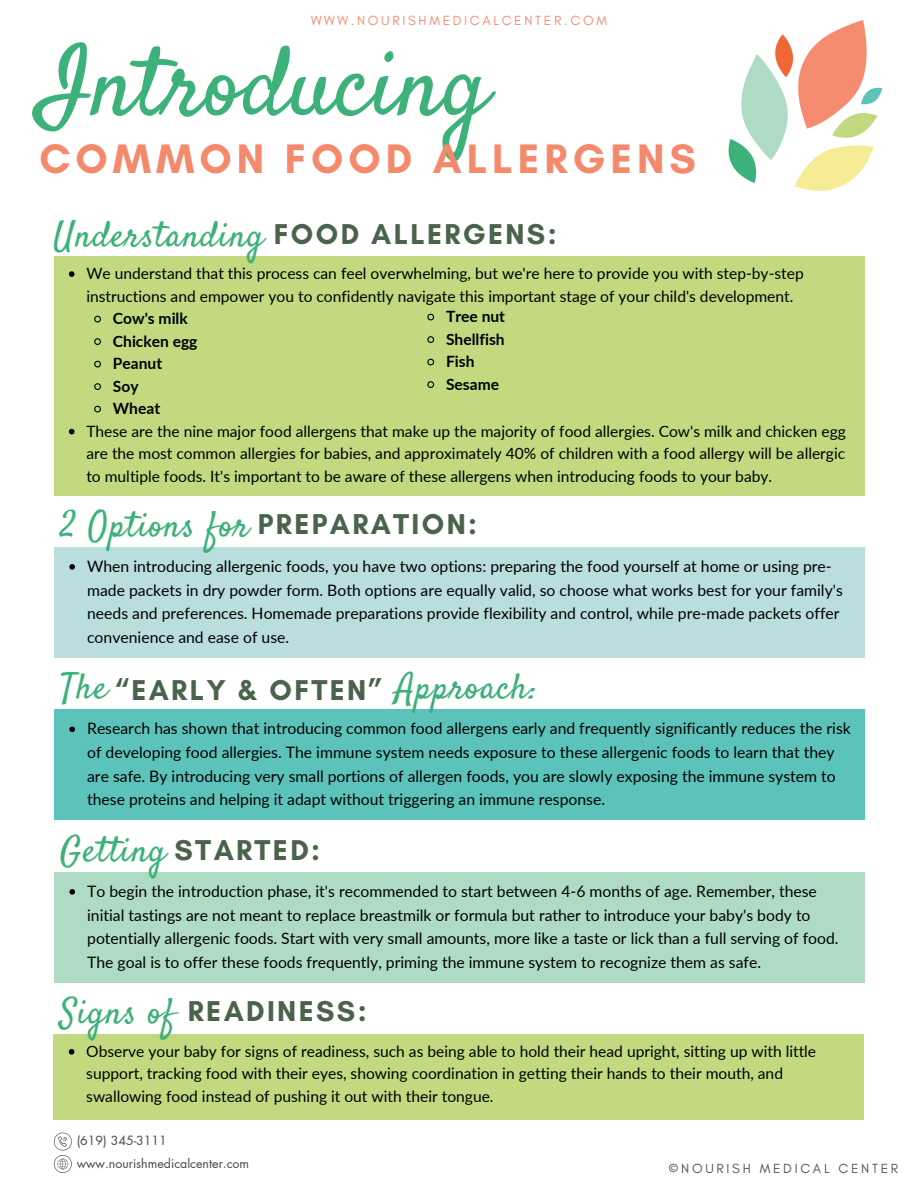
<style>
.page{position:relative;width:918px;height:1188px;background:#fff}
.page>*{position:absolute;margin:0;border:0;box-sizing:border-box;transform-origin:0 0}
.t1{font:97.35px "Satisfy";color:#3cb179}
.t2{font:700 42px "Glacial Indifference";letter-spacing:.12em;color:#f4896b}
.t3{font:36px "Satisfy";letter-spacing:.025em;color:#3cb179}
.t4{font:700 29.25px "Glacial Indifference";letter-spacing:.08em;color:#4a644b}
.t5{font:15.75px/23.7px "Lato";color:#000}
.t6{font:15.6px/22.5px "Lato";color:#000}
.t7{font:700 15.6px "Lato";color:#000}
.t8{font:13.5px "Glacial Indifference";letter-spacing:.2em;color:#f48a6d}
.t9{font:13.5px "Glacial Indifference";letter-spacing:.2em;color:#545454}
.t10{font:12.45px "Futura LT Pro";color:#494949}
</style>
<div class="page">
<div style="left:54px;top:256px;width:810px;height:240px;background:#c3d980"></div>
<div style="left:54px;top:547px;width:810px;height:111px;background:#badddd"></div>
<img style="left:728px;top:20px;width:155px;height:171px">
<svg style="left:54px;top:1133px;width:18px;height:40px"></svg>
<svg style="left:69px;top:271px;width:6px;height:6px"></svg>
<svg style="left:94px;top:315px;width:7px;height:8px"></svg>
<svg style="left:94px;top:338px;width:7px;height:7px"></svg>
<svg style="left:94px;top:360px;width:7px;height:8px"></svg>
<svg style="left:94px;top:383px;width:7px;height:7px"></svg>
<svg style="left:94px;top:405px;width:7px;height:8px"></svg>
<svg style="left:69px;top:429px;width:6px;height:5px"></svg>
<svg style="left:69px;top:564px;width:6px;height:6px"></svg>
<div style="left:54px;top:709px;width:810px;height:111px;background:#5cc3bb"></div>
<svg style="left:69px;top:727px;width:6px;height:5px"></svg>
<div style="left:54px;top:872px;width:810px;height:111px;background:#afdbc5"></div>
<svg style="left:69px;top:889px;width:6px;height:6px"></svg>
<svg style="left:427px;top:313px;width:8px;height:8px"></svg>
<svg style="left:427px;top:336px;width:8px;height:7px"></svg>
<svg style="left:427px;top:358px;width:8px;height:8px"></svg>
<svg style="left:427px;top:381px;width:8px;height:7px"></svg>
<div style="left:54px;top:1034px;width:810px;height:85px;background:#c3d980"></div>
<svg style="left:69px;top:1049px;width:5px;height:6px"></svg>
<p class="t8" style="left:311px;top:13px;width:297px">WWW.NOURISHMEDICALCENTER.COM</p>
<p class="t1" style="left:39px;top:23px;width:451px">Introducing</p>
<p class="t2" style="left:39px;top:133px;width:658px">COMMON FOOD ALLERGENS</p>
<p class="t3" style="left:54px;top:212px;width:212px">Understanding</p>
<p class="t4" style="left:274px;top:216px;width:284px">FOOD ALLERGENS:</p>
<p class="t6" style="left:86px;top:262px;width:719px">We understand that this process can feel overwhelming, but we're here to provide you with step-by-step instructions and empower you to confidently navigate this important stage of your child's development.</p>
<p class="t7" style="left:113px;top:309px;width:76px">Cow's milk</p>
<p class="t7" style="left:113px;top:331px;width:86px">Chicken egg</p>
<p class="t7" style="left:113px;top:354px;width:51px">Peanut</p>
<p class="t7" style="left:113px;top:376px;width:27px">Soy</p>
<p class="t7" style="left:113px;top:399px;width:49px">Wheat</p>
<p class="t6" style="left:86px;top:419px;width:761px;text-align:justify">These are the nine major food allergens that make up the majority of food allergies. Cow's milk and chicken egg are the most common allergies for babies, and approximately 40% of children with a food allergy will be allergic to multiple foods. It's important to be aware of these allergens when introducing foods to your baby.</p>
<p class="t7" style="left:446px;top:307px;width:60px">Tree nut</p>
<p class="t7" style="left:446px;top:329px;width:60px">Shellfish</p>
<p class="t7" style="left:446px;top:352px;width:30px">Fish</p>
<p class="t7" style="left:446px;top:374px;width:55px">Sesame</p>
<p class="t3" style="left:60px;top:502px;width:190px">2 Options for</p>
<p class="t4" style="left:258px;top:506px;width:221px">PREPARATION:</p>
<p class="t5" style="left:87px;top:554px;width:757px">When introducing allergenic foods, you have two options: preparing the food yourself at home or using pre&shy;made packets in dry powder form. Both options are equally valid, so choose what works best for your family's needs and preferences. Homemade preparations provide flexibility and control, while pre-made packets offer convenience and ease of use.</p>
<p class="t3" style="left:60px;top:665px;width:49px">The</p>
<p class="t4" style="left:114px;top:673px;width:271px">“EARLY &amp; OFTEN”</p>
<p class="t3" style="left:395px;top:665px;width:144px">Approach:</p>
<p class="t5" style="left:87px;top:716px;width:765px">Research has shown that introducing common food allergens early and frequently significantly reduces the risk of developing food allergies. The immune system needs exposure to these allergenic foods to learn that they are safe. By introducing very small portions of allergen foods, you are slowly exposing the immune system to these proteins and helping it adapt without triggering an immune response.</p>
<p class="t3" style="left:60px;top:827px;width:107px">Getting</p>
<p class="t4" style="left:175px;top:832px;width:147px">STARTED:</p>
<p class="t5" style="left:87px;top:879px;width:753px">To begin the introduction phase, it's recommended to start between 4-6 months of age. Remember, these initial tastings are not meant to replace breastmilk or formula but rather to introduce your baby's body to potentially allergenic foods. Start with very small amounts, more like a taste or lick than a full serving of food.<br>The goal is to offer these foods frequently, priming the immune system to recognize them as safe.</p>
<p class="t3" style="left:60px;top:990px;width:117px">Signs of</p>
<p class="t4" style="left:188px;top:994px;width:180px">READINESS:</p>
<p class="t6" style="left:86px;top:1040px;width:731px">Observe your baby for signs of readiness, such as being able to hold their head upright, sitting up with little support, tracking food with their eyes, showing coordination in getting their hands to their mouth, and swallowing food instead of pushing it out with their tongue.</p>
<p class="t10" style="left:77px;top:1135px;width:92px">(619) 345-3111</p>
<p class="t10" style="left:77px;top:1158px;width:174px">www.nourishmedicalcenter.com</p>
<p class="t9" style="left:668px;top:1160px;width:231px">©️ NOURISH MEDICAL CENTER</p>
</div>
